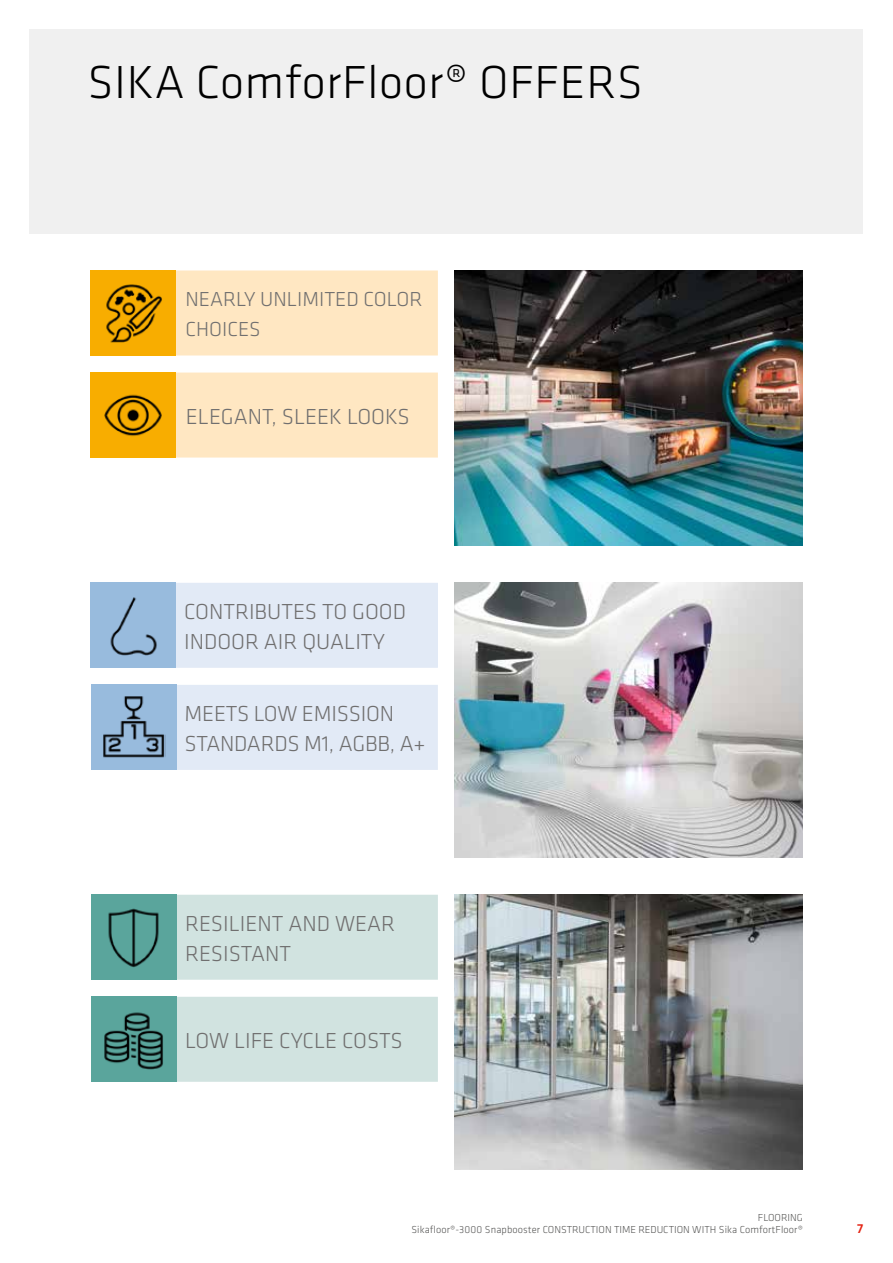
<style>
.page{position:relative;width:893px;height:1263px;background:#fff}
.page>*{position:absolute;margin:0;border:0;box-sizing:border-box;transform-origin:0 0}
.t1{font:300 48px "Klavika";letter-spacing:.015em;color:#000}
.t2{font:300 22.5px/30px "Klavika";color:#706f6f}
.t3{font:300 21px/30px "Klavika";color:#706f6f}
.t4{font:500 13.5px "Klavika";color:#e42313}
.t5{font:300 10.5px/12.6px "Klavika";color:#575756;text-align:right}
</style>
<div class="page">
<div style="left:30px;top:30px;width:833px;height:204px;background:#ededed"></div>
<img style="left:455px;top:270px;width:348px;height:275px">
<div style="left:176px;top:271px;width:261px;height:84px;background:#ffe7c2"></div>
<div style="left:175px;top:270px;width:263px;height:85px;border:2px solid #ffe7c2"></div>
<div style="left:91px;top:270px;width:85px;height:85px;background:#f8ad00"></div>
<img style="left:106px;top:284px;width:56px;height:59px">
<div style="left:177px;top:373px;width:260px;height:84px;background:#ffe7c2"></div>
<div style="left:176px;top:373px;width:262px;height:85px;border:2px solid #ffe7c2"></div>
<div style="left:91px;top:372px;width:85px;height:86px;background:#f8ad00"></div>
<img style="left:104px;top:394px;width:58px;height:42px">
<div style="left:176px;top:895px;width:261px;height:84px;background:#d1e3e0"></div>
<div style="left:175px;top:895px;width:263px;height:85px;border:2px solid #d1e3e0"></div>
<div style="left:91px;top:895px;width:85px;height:85px;background:#5aa59c"></div>
<img style="left:108px;top:908px;width:51px;height:60px">
<div style="left:176px;top:997px;width:261px;height:84px;background:#d1e3e0"></div>
<div style="left:175px;top:997px;width:263px;height:85px;border:2px solid #d1e3e0"></div>
<div style="left:91px;top:997px;width:85px;height:85px;background:#5aa59c"></div>
<img style="left:104px;top:1012px;width:59px;height:58px">
<img style="left:455px;top:895px;width:348px;height:274px">
<img style="left:455px;top:583px;width:348px;height:274px">
<div style="left:175px;top:583px;width:262px;height:84px;background:#e2eaf6"></div>
<div style="left:174px;top:583px;width:264px;height:85px;border:2px solid #e2eaf6"></div>
<div style="left:91px;top:583px;width:85px;height:85px;background:#98bbdd"></div>
<img style="left:110px;top:597px;width:47px;height:59px">
<div style="left:175px;top:686px;width:262px;height:83px;background:#e2eaf6"></div>
<div style="left:175px;top:685px;width:263px;height:85px;border:2px solid #e2eaf6"></div>
<div style="left:91px;top:685px;width:85px;height:85px;background:#98bbdd"></div>
<img style="left:103px;top:696px;width:62px;height:62px">
<h1 class="t1" style="left:87px;top:53px;width:557px">SIKA ComforFloor® OFFERS</h1>
<p class="t3" style="left:185px;top:284px;width:239px">NEARLY UNLIMITED COLOR<br>CHOICES</p>
<p class="t2" style="left:186px;top:401px;width:225px">ELEGANT, SLEEK LOOKS</p>
<p class="t2" style="left:184px;top:596px;width:223px">CONTRIBUTES TO GOOD<br>INDOOR AIR QUALITY</p>
<p class="t2" style="left:185px;top:698px;width:242px">MEETS LOW EMISSION<br>STANDARDS M1, AGBB, A+</p>
<p class="t2" style="left:185px;top:908px;width:212px">RESILIENT AND WEAR<br>RESISTANT</p>
<p class="t2" style="left:185px;top:1025px;width:219px">LOW LIFE CYCLE COSTS</p>
<p class="t5" style="left:411px;top:1211px;width:393px">FLOORING<br>Sikafloor®-3000 Snapbooster CONSTRUCTION TIME REDUCTION WITH Sika ComfortFloor®</p>
<p class="t4" style="left:857px;top:1219px;width:8px">7</p>
</div>
